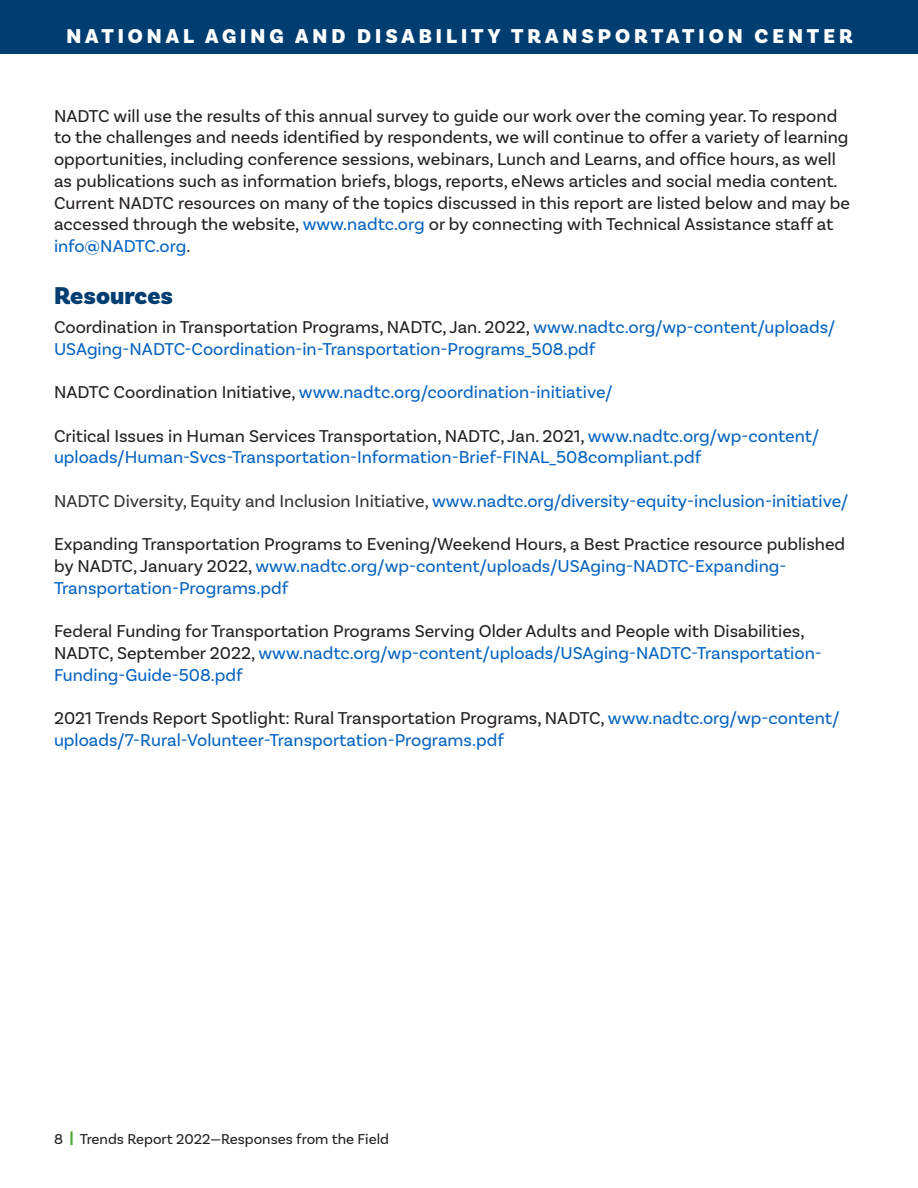
<style>
.page{position:relative;width:918px;height:1188px;background:#fff}
.page>*{position:absolute;margin:0;border:0;box-sizing:border-box;transform-origin:0 0}
.Subhead_Blue{font:900 25.5px "Basic Sans";color:#003d71}
.t1{font:900 21px "Basic Sans";letter-spacing:.19em;color:#fff}
.text{font:18px/21.8px "Basic Sans";color:#231f20}
.text-2{font:18px/21.8px "Basic Sans";color:#0563c1}
.t2{font:15px "Basic Sans";color:#231f20}
.s1{color:#0563c1}
.s2{color:#231f20}
.s3{color:#333}
.s4{font-weight:900;color:#4dad31}
</style>
<div class="page">
<div style="left:0;top:0;width:918px;height:54px;background:#003d71"></div>
<p class="t1" style="left:66px;top:23px;width:788px">NATIONAL AGING AND DISABILITY TRANSPORTATION CENTER</p>
<p class="text" style="left:54px;top:104px;width:797px">NADTC will use the results of this annual survey to guide our work over the coming year. To respond to the challenges and needs identified by respondents, we will continue to offer a variety of learning opportunities, including conference sessions, webinars, Lunch and Learns, and office hours, as well as publications such as information briefs, blogs, reports, eNews articles and social media content.<br>Current NADTC resources on many of the topics discussed in this report are listed below and may be accessed through the website, <span class="s1">www.nadtc.org</span> or by connecting with Technical Assistance staff at <span class="s1">info@NADTC.org</span>.</p>
<p class="Subhead_Blue" style="left:54px;top:280px;width:121px">Resources</p>
<p class="text-2" style="left:54px;top:316px;width:783px"><span class="s2">Coordination in Transportation Programs, NADTC, Jan. 2022,</span> www.nadtc.org/wp-content/uploads/<br>USAging-NADTC-Coordination-in-Transportation-Programs_508.pdf</p>
<p class="text-2" style="left:54px;top:381px;width:560px"><span class="s2">NADTC Coordination Initiative,</span> www.nadtc.org/coordination-initiative/</p>
<p class="text-2" style="left:54px;top:425px;width:767px"><span class="s2">Critical Issues in Human Services Transportation, NADTC, Jan. 2021,</span> www.nadtc.org/wp-content/ uploads/Human-Svcs-Transportation-Information-Brief-FINAL_508compliant.pdf</p>
<p class="text-2" style="left:54px;top:490px;width:796px"><span class="s3">NADTC Diversity, Equity and Inclusion Initiative,</span> www.nadtc.org/diversity-equity-inclusion-initiative/</p>
<p class="text" style="left:54px;top:533px;width:793px">Expanding Transportation Programs to Evening/Weekend Hours, a Best Practice resource published by NADTC, January 2022, <span class="s1">www.nadtc.org/wp-content/uploads/USAging-NADTC-Expanding-<br>Transportation-Programs.pdf</span></p>
<p class="text" style="left:54px;top:620px;width:769px">Federal Funding for Transportation Programs Serving Older Adults and People with Disabilities,<br>NADTC, September 2022, <span class="s1">www.nadtc.org/wp-content/uploads/USAging-NADTC-Transportation-<br>Funding-Guide-508.pdf</span></p>
<p class="text-2" style="left:54px;top:707px;width:787px"><span class="s2">2021 Trends Report Spotlight: Rural Transportation Programs, NADTC,</span> www.nadtc.org/wp-content/ uploads/7-Rural-Volunteer-Transportation-Programs.pdf</p>
<p class="t2" style="left:54px;top:1130px;width:337px">8 <span class="s4">|</span> Trends Report 2022—Responses from the Field</p>
</div>
